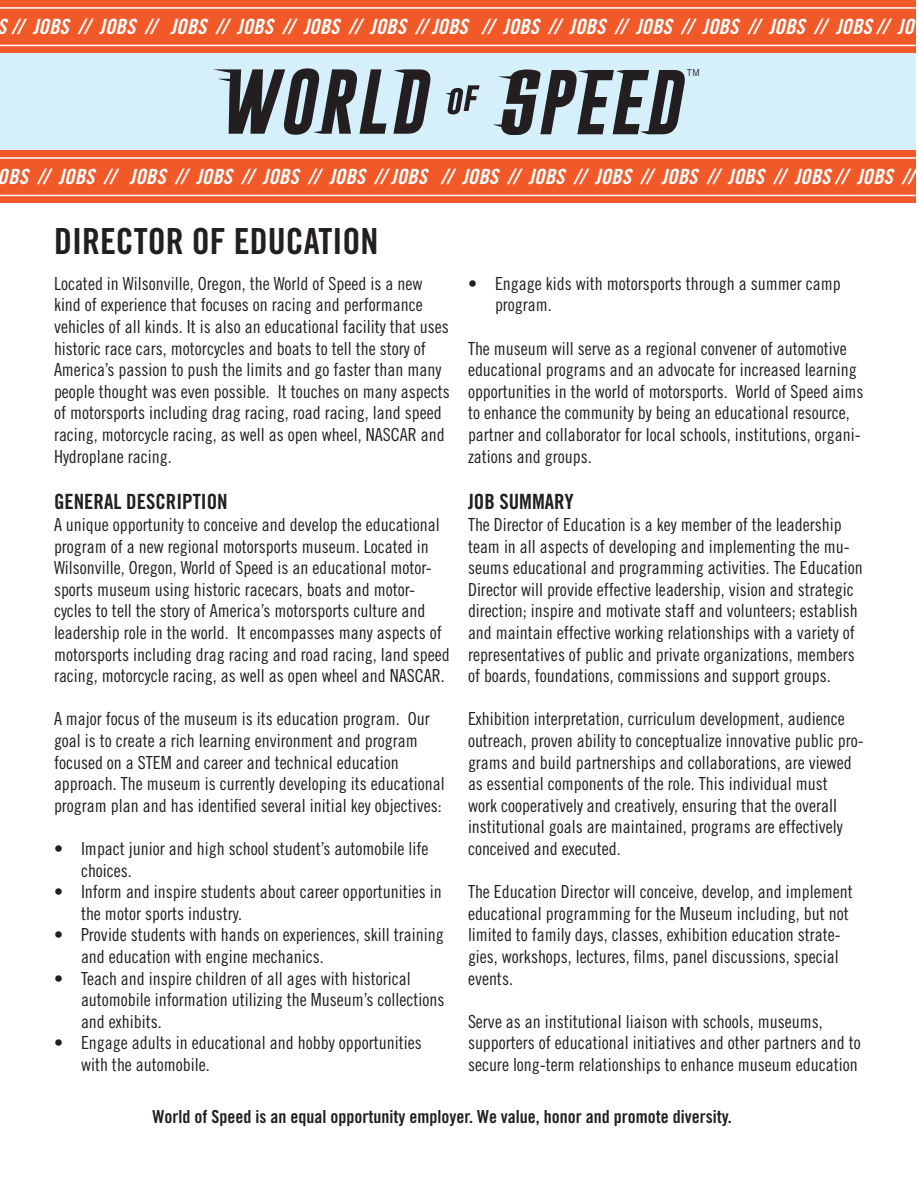
<style>
.page{position:relative;width:918px;height:1188px;background:#fff}
.page>*{position:absolute;margin:0;border:0;box-sizing:border-box;transform-origin:0 0}
.t1{font:36px "Trade Gothic LT Std Bd Cn 20";color:#231f20}
.t2{font:21px "Trade Gothic LT Std Bd Cn 20 Obl";color:#fff}
.t3{font:21px "Trade Gothic LT Std Bd Cn 20";color:#231f20}
.t4{font:18px/21.6px "Trade Gothic LT Std Cn 18";color:#231f20}
.t5{font:18px "Trade Gothic LT Std Bd Cn 20";color:#231f20}
.t6{font:9.6px "Trade Gothic LT Std";color:#231f20}
</style>
<div class="page">
<div style="left:0;top:53px;width:916px;height:97px;background:#d6f0fb"></div>
<svg style="left:213px;top:68px;width:173px;height:67px"></svg>
<svg style="left:393px;top:69px;width:38px;height:65px"></svg>
<svg style="left:445px;top:85px;width:35px;height:29px"></svg>
<svg style="left:493px;top:69px;width:192px;height:66px"></svg>
<div style="left:0;top:0;width:916px;height:53px;background:#f15929"></div>
<hr style="left:0;top:7px;width:916px;height:2px;background:#fff">
<hr style="left:0;top:45px;width:916px;height:1px;background:#fff">
<div style="left:0;top:150px;width:916px;height:53px;background:#f15929"></div>
<hr style="left:0;top:157px;width:916px;height:2px;background:#fff">
<hr style="left:0;top:195px;width:916px;height:1px;background:#fff">
<p class="t2" style="left:-2px;top:14px;width:918px">S // JOBS // JOBS // JOBS // JOBS // JOBS // JOBS // JOBS // JOBS // JOBS // JOBS // JOBS // JOBS // JOBS // JO</p>
<p class="t6" style="left:687px;top:67px;width:15px">TM</p>
<p class="t2" style="left:-2px;top:164px;width:918px">OBS // JOBS // JOBS // JOBS // JOBS // JOBS // JOBS // JOBS // JOBS // JOBS // JOBS // JOBS // JOBS // JOBS //</p>
<p class="t1" style="left:54px;top:219px;width:326px">DIRECTOR OF EDUCATION</p>
<p class="t4" style="left:54px;top:272px;width:397px">Located in Wilsonville, Oregon, the World of Speed is a new kind of experience that focuses on racing and performance vehicles of all kinds. It is also an educational facility that uses historic race cars, motorcycles and boats to tell the story of America’s passion to push the limits and go faster than many people thought was even possible. It touches on many aspects of motorsports including drag racing, road racing, land speed racing, motorcycle racing, as well as open wheel, NASCAR and Hydroplane racing.</p>
<p class="t3" style="left:54px;top:489px;width:175px">GENERAL DESCRIPTION</p>
<p class="t4" style="left:54px;top:514px;width:397px">A unique opportunity to conceive and develop the educational program of a new regional motorsports museum. Located in Wilsonville, Oregon, World of Speed is an educational motor&shy;sports museum using historic racecars, boats and motor&shy;cycles to tell the story of America’s motorsports culture and leadership role in the world. It encompasses many aspects of motorsports including drag racing and road racing, land speed racing, motorcycle racing, as well as open wheel and NASCAR.</p>
<p class="t4" style="left:54px;top:708px;width:392px">A major focus of the museum is its education program. Our goal is to create a rich learning environment and program focused on a STEM and career and technical education approach. The museum is currently developing its educational program plan and has identified several initial key objectives:</p>
<p class="t4" style="left:81px;top:838px;width:349px;text-indent:-27px">• Impact junior and high school student’s automobile life choices.</p>
<p class="t4" style="left:81px;top:881px;width:362px;text-indent:-27px">• Inform and inspire students about career opportunities in the motor sports industry.</p>
<p class="t4" style="left:81px;top:924px;width:364px;text-indent:-27px">• Provide students with hands on experiences, skill training and education with engine mechanics.</p>
<p class="t4" style="left:81px;top:967px;width:365px;text-indent:-27px">• Teach and inspire children of all ages with historical automobile information utilizing the Museum’s collections and exhibits.</p>
<p class="t4" style="left:81px;top:1032px;width:342px;text-indent:-27px">• Engage adults in educational and hobby opportunities with the automobile.</p>
<p class="t4" style="left:495px;top:272px;width:347px;text-indent:-27px">• Engage kids with motorsports through a summer camp program.</p>
<p class="t4" style="left:468px;top:337px;width:397px">The museum will serve as a regional convener of automotive educational programs and an advocate for increased learning opportunities in the world of motorsports. World of Speed aims to enhance the community by being an educational resource, partner and collaborator for local schools, institutions, organi&shy;zations and groups.</p>
<p class="t3" style="left:468px;top:489px;width:107px">JOB SUMMARY</p>
<p class="t4" style="left:468px;top:514px;width:396px">The Director of Education is a key member of the leadership team in all aspects of developing and implementing the mu&shy;seums educational and programming activities. The Education Director will provide effective leadership, vision and strategic direction; inspire and motivate staff and volunteers; establish and maintain effective working relationships with a variety of representatives of public and private organizations, members of boards, foundations, commissions and support groups.</p>
<p class="t4" style="left:468px;top:708px;width:397px">Exhibition interpretation, curriculum development, audience outreach, proven ability to conceptualize innovative public pro&shy;grams and build partnerships and collaborations, are viewed as essential components of the role. This individual must<br>work cooperatively and creatively, ensuring that the overall institutional goals are maintained, programs are effectively conceived and executed.</p>
<p class="t4" style="left:468px;top:881px;width:386px">The Education Director will conceive, develop, and implement educational programming for the Museum including, but not limited to family days, classes, exhibition education strate&shy;gies, workshops, lectures, films, panel discussions, special events.</p>
<p class="t4" style="left:468px;top:1010px;width:394px">Serve as an institutional liaison with schools, museums, supporters of educational initiatives and other partners and to secure long-term relationships to enhance museum education</p>
<p class="t5" style="left:153px;top:1106px;width:581px">World of Speed is an equal opportunity employer. We value, honor and promote diversity.</p>
</div>
